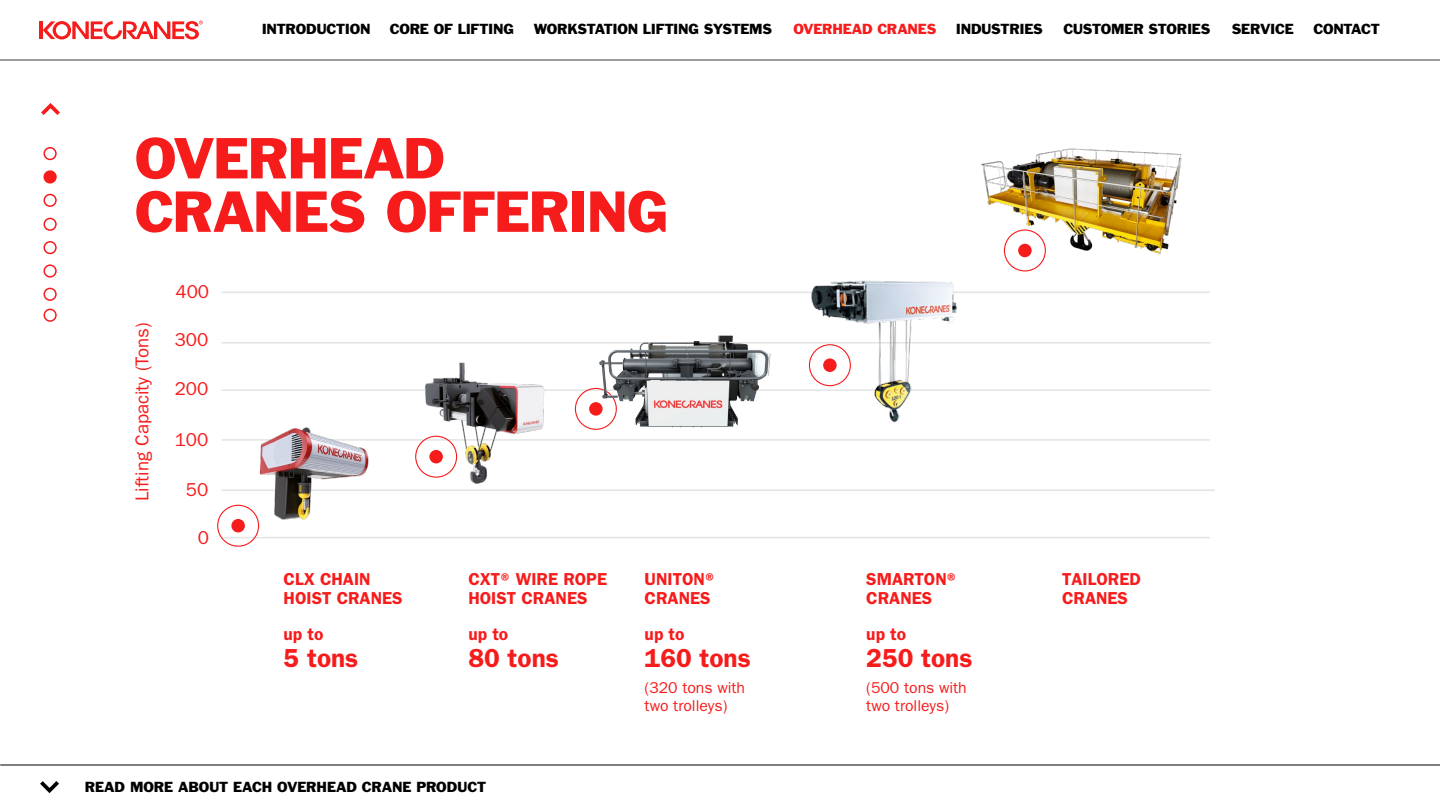
<style>
.page{position:relative;width:1440px;height:810px;background:#fff}
.page>*{position:absolute;margin:0;border:0;box-sizing:border-box;transform-origin:0 0}
.t1{font:53.4px/53.4px "Franklin Gothic Std";letter-spacing:-.025em;color:#f71c1c}
.t2{font:600 26.17px "ITC Franklin Gothic Std";color:#f71c1c}
.t3{font:18.75px "ITC Franklin Gothic Std";color:#f71c1c}
.t4{font:600 17.4px/19.5px "ITC Franklin Gothic Std";color:#f71c1c}
.t5{font:15.75px/18px "ITC Franklin Gothic Std";color:#f71c1c}
.t6{font:13.5px "Franklin Gothic Std";letter-spacing:-.02em;color:#000}
.t7{font:13.5px "Franklin Gothic Std";letter-spacing:-.015em;color:#f71c1c}
</style>
<div class="page">
<svg style="left:40px;top:781px;width:19px;height:12px"></svg>
<hr style="left:0;top:765px;width:1440px;height:1px;background:#000">
<hr style="left:222px;top:537px;width:988px;height:1px;background:#e1e5e4">
<hr style="left:222px;top:490px;width:993px;height:1px;background:#e1e5e4">
<hr style="left:222px;top:342px;width:989px;height:2px;background:#e1e5e4">
<hr style="left:222px;top:292px;width:988px;height:1px;background:#e1e5e4">
<hr style="left:222px;top:389px;width:989px;height:2px;background:#e1e5e4">
<hr style="left:222px;top:439px;width:988px;height:2px;background:#e1e5e4">
<img style="left:981px;top:148px;width:201px;height:122px">
<img style="left:251px;top:427px;width:124px;height:99px">
<img style="left:417px;top:362px;width:133px;height:128px">
<img style="left:803px;top:280px;width:162px;height:143px">
<div style="left:231px;top:519px;width:14px;height:13px;background:#f71c1c;border-radius:50%"></div>
<div style="left:217px;top:505px;width:42px;height:42px;border:1px solid #f71c1c;border-radius:50%"></div>
<div style="left:429px;top:450px;width:14px;height:13px;background:#f71c1c;border-radius:50%"></div>
<div style="left:415px;top:436px;width:42px;height:42px;border:1px solid #f71c1c;border-radius:50%"></div>
<div style="left:589px;top:402px;width:14px;height:14px;background:#f71c1c;border-radius:50%"></div>
<div style="left:575px;top:388px;width:42px;height:42px;border:1px solid #f71c1c;border-radius:50%"></div>
<div style="left:823px;top:358px;width:14px;height:14px;background:#f71c1c;border-radius:50%"></div>
<div style="left:809px;top:344px;width:42px;height:42px;border:1px solid #f71c1c;border-radius:50%"></div>
<div style="left:1018px;top:244px;width:14px;height:13px;background:#f71c1c;border-radius:50%"></div>
<div style="left:1004px;top:229px;width:42px;height:42px;border:1px solid #f71c1c;border-radius:50%"></div>
<img style="left:597px;top:319px;width:211px;height:108px">
<div style="left:44px;top:309px;width:13px;height:13px;border:2px solid #f71c1c;border-radius:50%"></div>
<svg style="left:41px;top:103px;width:19px;height:12px"></svg>
<div style="left:44px;top:171px;width:12px;height:12px;background:#f71c1c;border-radius:50%"></div>
<div style="left:44px;top:170px;width:13px;height:14px;border:2px solid #f71c1c;border-radius:50%"></div>
<div style="left:43px;top:147px;width:14px;height:13px;border:2px solid #f71c1c;border-radius:50%"></div>
<div style="left:43px;top:194px;width:14px;height:13px;border:2px solid #f71c1c;border-radius:50%"></div>
<div style="left:44px;top:241px;width:13px;height:13px;border:2px solid #f71c1c;border-radius:50%"></div>
<div style="left:43px;top:218px;width:14px;height:13px;border:2px solid #f71c1c;border-radius:50%"></div>
<div style="left:43px;top:264px;width:14px;height:14px;border:2px solid #f71c1c;border-radius:50%"></div>
<div style="left:44px;top:288px;width:13px;height:13px;border:2px solid #f71c1c;border-radius:50%"></div>
<hr style="left:0;top:60px;width:1440px;height:1px;background:#3b3b3b">
<hr style="left:40px;top:21px;width:3px;height:18px;background:#f71c1c">
<svg style="left:43px;top:21px;width:160px;height:18px"></svg>
<p class="t6" style="left:262px;top:20px;width:110px">INTRODUCTION</p>
<p class="t6" style="left:390px;top:20px;width:126px">CORE OF LIFTING</p>
<p class="t6" style="left:534px;top:20px;width:240px">WORKSTATION LIFTING SYSTEMS</p>
<p class="t7" style="left:793px;top:20px;width:145px">OVERHEAD CRANES</p>
<p class="t6" style="left:956px;top:20px;width:89px">INDUSTRIES</p>
<p class="t6" style="left:1063px;top:20px;width:149px">CUSTOMER STORIES</p>
<p class="t6" style="left:1232px;top:20px;width:63px">SERVICE</p>
<p class="t6" style="left:1313px;top:20px;width:68px">CONTACT</p>
<h1 class="t1" style="left:135px;top:131px;width:535px">OVERHEAD<br>CRANES OFFERING</h1>
<h3 class="t3" style="left:131px;top:501px;width:180px;rotate:-90deg">Lifting Capacity (Tons)</h3>
<h3 class="t3" style="left:175px;top:281px;width:35px">400</h3>
<h3 class="t3" style="left:175px;top:329px;width:35px">300</h3>
<h3 class="t3" style="left:175px;top:377px;width:35px">200</h3>
<h3 class="t3" style="left:175px;top:429px;width:35px">100</h3>
<h3 class="t3" style="left:186px;top:479px;width:24px">50</h3>
<h3 class="t3" style="left:198px;top:527px;width:13px">0</h3>
<p class="t4" style="left:284px;top:569px;width:121px">CLX CHAIN<br>HOIST CRANES</p>
<p class="t4" style="left:284px;top:624px;width:41px">up to</p>
<h2 class="t2" style="left:284px;top:643px;width:76px">5 tons</h2>
<p class="t4" style="left:468px;top:569px;width:140px">CXT® WIRE ROPE<br>HOIST CRANES</p>
<p class="t4" style="left:468px;top:624px;width:41px">up to</p>
<h2 class="t2" style="left:468px;top:643px;width:92px">80 tons</h2>
<p class="t6" style="left:85px;top:779px;width:403px">READ MORE ABOUT EACH OVERHEAD CRANE PRODUCT</p>
<p class="t4" style="left:645px;top:569px;width:75px">UNITON®<br>CRANES</p>
<p class="t4" style="left:645px;top:624px;width:41px">up to</p>
<h2 class="t2" style="left:645px;top:643px;width:108px">160 tons</h2>
<p class="t5" style="left:645px;top:679px;width:102px">(320 tons with two trolleys)</p>
<p class="t4" style="left:866px;top:569px;width:95px">SMARTON®<br>CRANES</p>
<p class="t4" style="left:866px;top:624px;width:41px">up to</p>
<h2 class="t2" style="left:866px;top:643px;width:108px">250 tons</h2>
<p class="t5" style="left:866px;top:679px;width:102px">(500 tons with two trolleys)</p>
<p class="t4" style="left:1062px;top:569px;width:80px;line-height:19.9px">TAILORED<br>CRANES</p>
</div>
